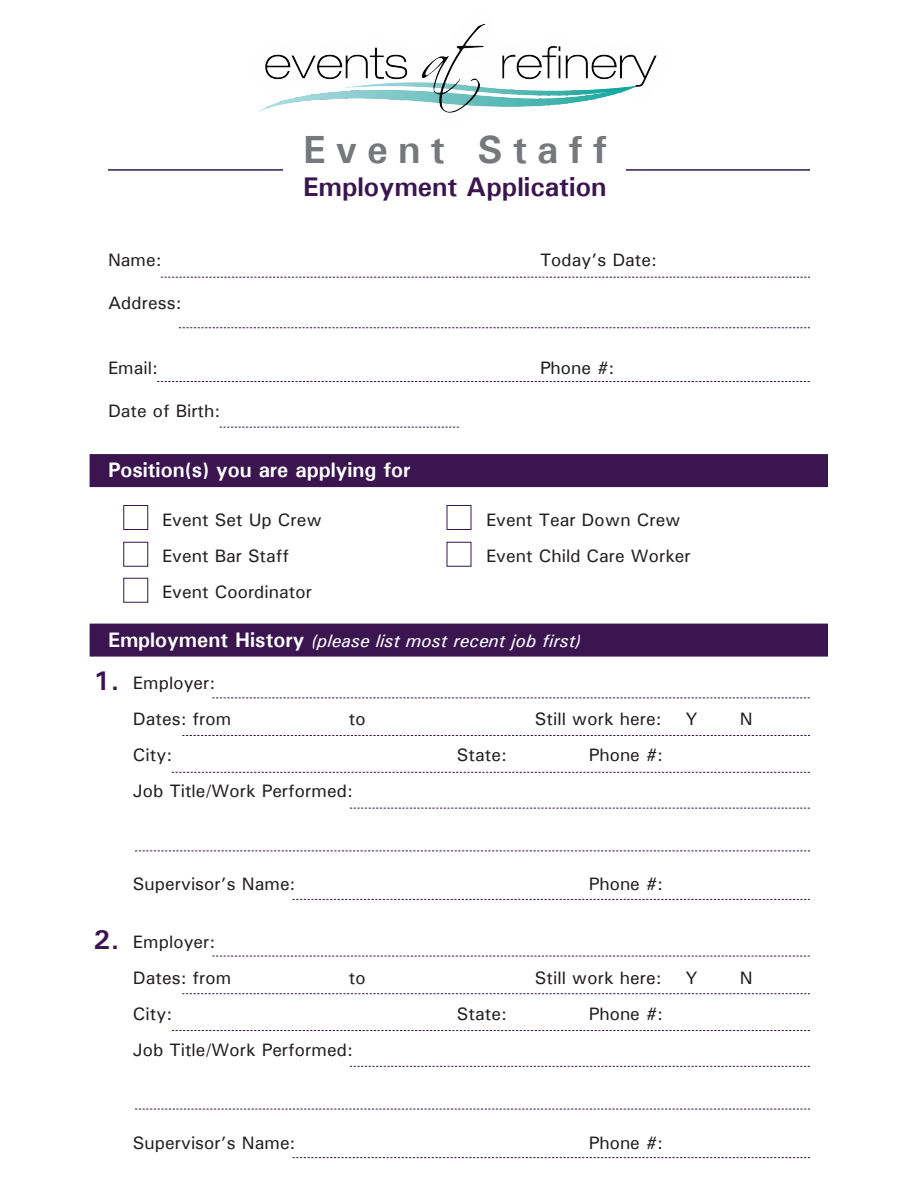
<style>
.page{position:relative;width:918px;height:1188px;background:#fff}
.page>*{position:absolute;margin:0;border:0;box-sizing:border-box;transform-origin:0 0}
.t1{font:700 39.3px "Univers";letter-spacing:.25em;color:#76787b}
.t2{font:700 27px "Univers";color:#3a154f}
.t3{font:700 21px "Univers";color:#fff}
.t4{font:500 18px "Univers";color:#231f20}
.t5{font:italic 500 18px "Univers";color:#fff}
.s1{font-weight:700;font-style:normal;font-size:21px}
</style>
<div class="page">
<hr style="left:108px;top:169px;width:702px;height:2px;background:#3a154f">
<div style="left:284px;top:124px;width:342px;height:83px;background:#fff"></div>
<img style="left:258px;top:23px;width:399px;height:90px">
<svg style="left:179px;top:327px;width:631px;height:1px"></svg>
<svg style="left:161px;top:277px;width:649px;height:1px"></svg>
<svg style="left:157px;top:381px;width:653px;height:1px"></svg>
<svg style="left:220px;top:427px;width:239px;height:1px"></svg>
<div style="left:124px;top:505px;width:24px;height:25px;background:#fff;border:1px solid #3a154f"></div>
<div style="left:447px;top:505px;width:24px;height:25px;background:#fff;border:1px solid #3a154f"></div>
<div style="left:124px;top:542px;width:24px;height:24px;background:#fff;border:1px solid #3a154f"></div>
<div style="left:124px;top:578px;width:24px;height:24px;background:#fff;border:1px solid #3a154f"></div>
<div style="left:90px;top:624px;width:738px;height:33px;background:#3a154f"></div>
<div style="left:90px;top:454px;width:738px;height:33px;background:#3a154f"></div>
<svg style="left:292px;top:899px;width:518px;height:1px"></svg>
<svg style="left:172px;top:772px;width:638px;height:1px"></svg>
<svg style="left:182px;top:735px;width:628px;height:1px"></svg>
<svg style="left:212px;top:698px;width:598px;height:1px"></svg>
<svg style="left:350px;top:808px;width:460px;height:1px"></svg>
<svg style="left:135px;top:850px;width:675px;height:1px"></svg>
<svg style="left:292px;top:1157px;width:518px;height:1px"></svg>
<svg style="left:172px;top:1030px;width:638px;height:1px"></svg>
<svg style="left:182px;top:993px;width:628px;height:1px"></svg>
<svg style="left:212px;top:956px;width:598px;height:1px"></svg>
<svg style="left:350px;top:1066px;width:460px;height:1px"></svg>
<svg style="left:135px;top:1109px;width:675px;height:1px"></svg>
<p class="t1" style="left:303px;top:125px;width:305px">Event Staff</p>
<p class="t2" style="left:303px;top:169px;width:305px">Employment Application</p>
<p class="t4" style="left:108px;top:248px;width:55px">Name:</p>
<p class="t4" style="left:540px;top:248px;width:119px">Today’s Date:</p>
<p class="t4" style="left:108px;top:292px;width:75px">Address:</p>
<p class="t4" style="left:108px;top:356px;width:52px">Email:</p>
<p class="t4" style="left:540px;top:356px;width:76px">Phone #:</p>
<p class="t4" style="left:108px;top:400px;width:114px">Date of Birth:</p>
<p class="t3" style="left:108px;top:457px;width:304px">Position(s) you are applying for</p>
<p class="t4" style="left:162px;top:508px;width:162px">Event Set Up Crew</p>
<p class="t4" style="left:486px;top:508px;width:196px">Event Tear Down Crew</p>
<p class="t4" style="left:162px;top:544px;width:129px">Event Bar Staff</p>
<p class="t4" style="left:486px;top:544px;width:206px">Event Child Care Worker</p>
<p class="t4" style="left:162px;top:580px;width:152px">Event Coordinator</p>
<p class="t5" style="left:108px;top:629px;width:475px"><span class="s1">Employment History</span> (please list most recent job first)</p>
<p class="t2" style="left:93px;top:664px;width:27px">1.</p>
<p class="t4" style="left:133px;top:672px;width:84px">Employer:</p>
<p class="t4" style="left:133px;top:708px;width:100px">Dates: from</p>
<p class="t4" style="left:349px;top:708px;width:18px">to</p>
<p class="t4" style="left:535px;top:708px;width:128px">Still work here:</p>
<p class="t4" style="left:686px;top:708px;width:14px">Y</p>
<p class="t4" style="left:740px;top:708px;width:14px">N</p>
<p class="t4" style="left:133px;top:744px;width:41px">City:</p>
<p class="t4" style="left:457px;top:744px;width:52px">State:</p>
<p class="t4" style="left:589px;top:744px;width:76px">Phone #:</p>
<p class="t4" style="left:133px;top:780px;width:222px">Job Title/Work Performed:</p>
<p class="t4" style="left:133px;top:873px;width:164px">Supervisor’s Name:</p>
<p class="t4" style="left:589px;top:873px;width:76px">Phone #:</p>
<p class="t2" style="left:93px;top:923px;width:27px">2.</p>
<p class="t4" style="left:133px;top:930px;width:84px">Employer:</p>
<p class="t4" style="left:133px;top:966px;width:100px">Dates: from</p>
<p class="t4" style="left:349px;top:966px;width:18px">to</p>
<p class="t4" style="left:535px;top:966px;width:128px">Still work here:</p>
<p class="t4" style="left:686px;top:966px;width:14px">Y</p>
<p class="t4" style="left:740px;top:966px;width:14px">N</p>
<p class="t4" style="left:133px;top:1002px;width:41px">City:</p>
<p class="t4" style="left:457px;top:1002px;width:52px">State:</p>
<p class="t4" style="left:589px;top:1002px;width:76px">Phone #:</p>
<p class="t4" style="left:133px;top:1038px;width:222px">Job Title/Work Performed:</p>
<p class="t4" style="left:133px;top:1131px;width:164px">Supervisor’s Name:</p>
<p class="t4" style="left:589px;top:1131px;width:76px">Phone #:</p>
</div>
